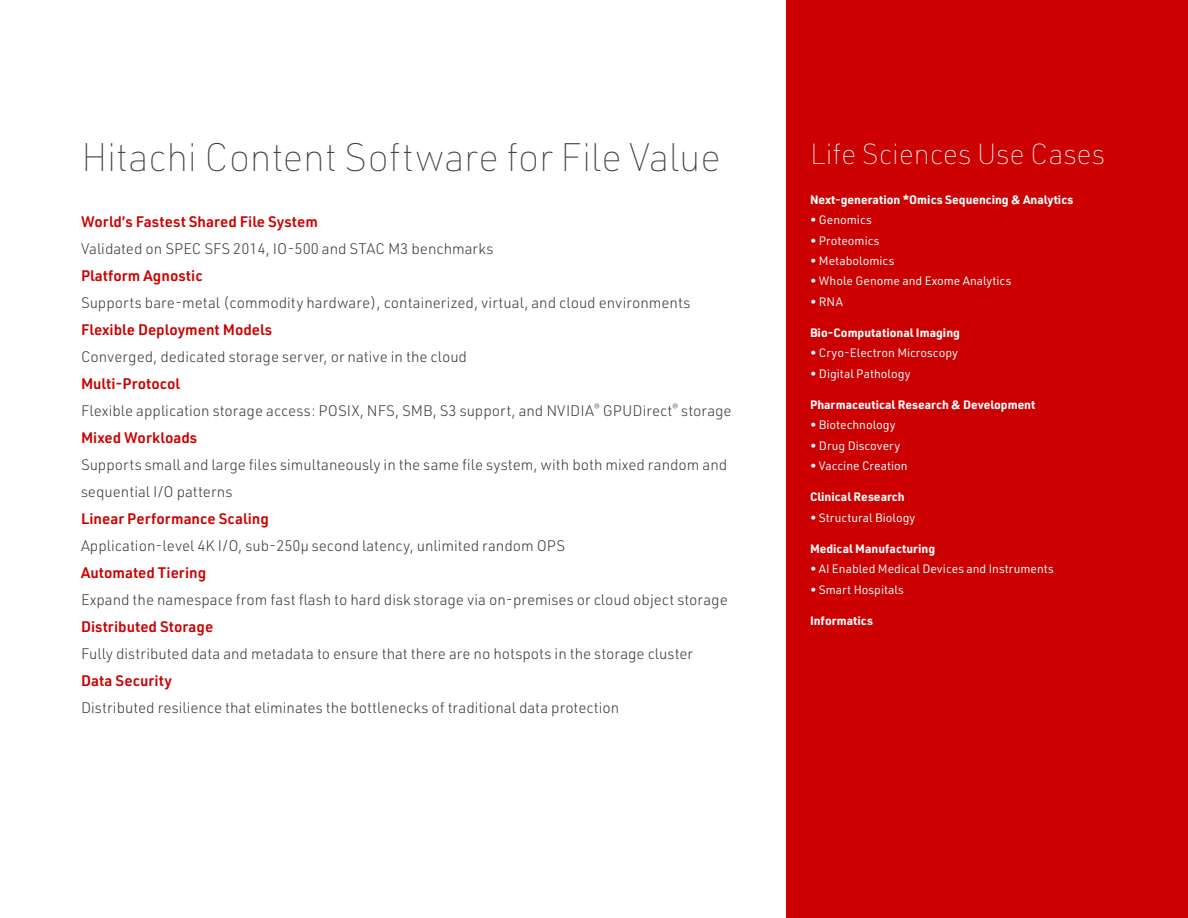
<style>
.page{position:relative;width:1188px;height:918px;background:#fff}
.page>*{position:absolute;margin:0;border:0;box-sizing:border-box;transform-origin:0 0}
.Section_Header_Large{font:100 39px "URWDIN";letter-spacing:-.01em;color:#414141}
.Sidebar_Heading{font:100 28.5px "URWDIN";letter-spacing:-.005em;color:#fff}
.Body_copy{font:300 15px/27px "URWDIN";color:#414141}
.Body_copy-2{font:12px "URWDIN";color:#fff}
.Body_copy-3{font:700 12px "URWDIN";color:#fff}
.s1{font-weight:600;color:#c00}
</style>
<div class="page">
<div style="left:786px;top:0;width:402px;height:918px;background:#c00"></div>
<p class="Section_Header_Large" style="left:81px;top:132px;width:642px">Hitachi Content Software for File Value</p>
<p class="Body_copy" style="left:81px;top:208px;width:414px"><span class="s1">World’s Fastest Shared File System<br></span>Validated on SPEC SFS 2014, IO-500 and STAC M3 benchmarks</p>
<p class="Body_copy" style="left:81px;top:262px;width:611px"><span class="s1">Platform Agnostic<br></span>Supports bare-metal (commodity hardware), containerized, virtual, and cloud environments</p>
<p class="Body_copy" style="left:81px;top:316px;width:388px"><span class="s1">Flexible Deployment Models<br></span>Converged, dedicated storage server, or native in the cloud</p>
<p class="Body_copy" style="left:81px;top:370px;width:652px"><span class="s1">Multi-Protocol<br></span>Flexible application storage access: POSIX, NFS, SMB, S3 support, and NVIDIA<sup>®</sup> GPUDirect<sup>®</sup> storage</p>
<p class="Body_copy" style="left:81px;top:424px;width:648px"><span class="s1">Mixed Workloads<br></span>Supports small and large files simultaneously in the same file system, with both mixed random and sequential I/O patterns</p>
<p class="Body_copy" style="left:81px;top:505px;width:486px"><span class="s1">Linear Performance Scaling<br></span>Application-level 4K I/O, sub-250μ second latency, unlimited random OPS</p>
<p class="Body_copy" style="left:81px;top:559px;width:648px"><span class="s1">Automated Tiering<br></span>Expand the namespace from fast flash to hard disk storage via on-premises or cloud object storage</p>
<p class="Body_copy" style="left:81px;top:613px;width:614px"><span class="s1">Distributed Storage<br></span>Fully distributed data and metadata to ensure that there are no hotspots in the storage cluster</p>
<p class="Body_copy" style="left:81px;top:667px;width:540px"><span class="s1">Data Security<br></span>Distributed resilience that eliminates the bottlenecks of traditional data protection</p>
<p class="Sidebar_Heading" style="left:810px;top:135px;width:297px">Life Sciences Use Cases</p>
<p class="Body_copy-3" style="left:810px;top:191px;width:265px">Next-generation *Omics Sequencing &amp; Analytics</p>
<p class="Body_copy-2" style="left:810px;top:212px;width:63px">• Genomics</p>
<p class="Body_copy-2" style="left:810px;top:232px;width:71px">• Proteomics</p>
<p class="Body_copy-2" style="left:810px;top:253px;width:86px">• Metabolomics</p>
<p class="Body_copy-2" style="left:810px;top:273px;width:203px">• Whole Genome and Exome Analytics</p>
<p class="Body_copy-2" style="left:810px;top:294px;width:34px">• RNA</p>
<p class="Body_copy-3" style="left:810px;top:324px;width:152px">Bio-Computational Imaging</p>
<p class="Body_copy-2" style="left:810px;top:345px;width:150px">• Cryo-Electron Microscopy</p>
<p class="Body_copy-2" style="left:810px;top:366px;width:102px">• Digital Pathology</p>
<p class="Body_copy-3" style="left:810px;top:396px;width:227px">Pharmaceutical Research &amp; Development</p>
<p class="Body_copy-2" style="left:810px;top:417px;width:87px">• Biotechnology</p>
<p class="Body_copy-2" style="left:810px;top:438px;width:92px">• Drug Discovery</p>
<p class="Body_copy-2" style="left:810px;top:458px;width:99px">• Vaccine Creation</p>
<p class="Body_copy-3" style="left:810px;top:489px;width:96px">Clinical Research</p>
<p class="Body_copy-2" style="left:810px;top:510px;width:107px">• Structural Biology</p>
<p class="Body_copy-3" style="left:810px;top:540px;width:127px">Medical Manufacturing</p>
<p class="Body_copy-2" style="left:810px;top:561px;width:245px">• AI Enabled Medical Devices and Instruments</p>
<p class="Body_copy-2" style="left:810px;top:582px;width:95px">• Smart Hospitals</p>
<p class="Body_copy-3" style="left:810px;top:612px;width:65px">Informatics</p>
</div>
